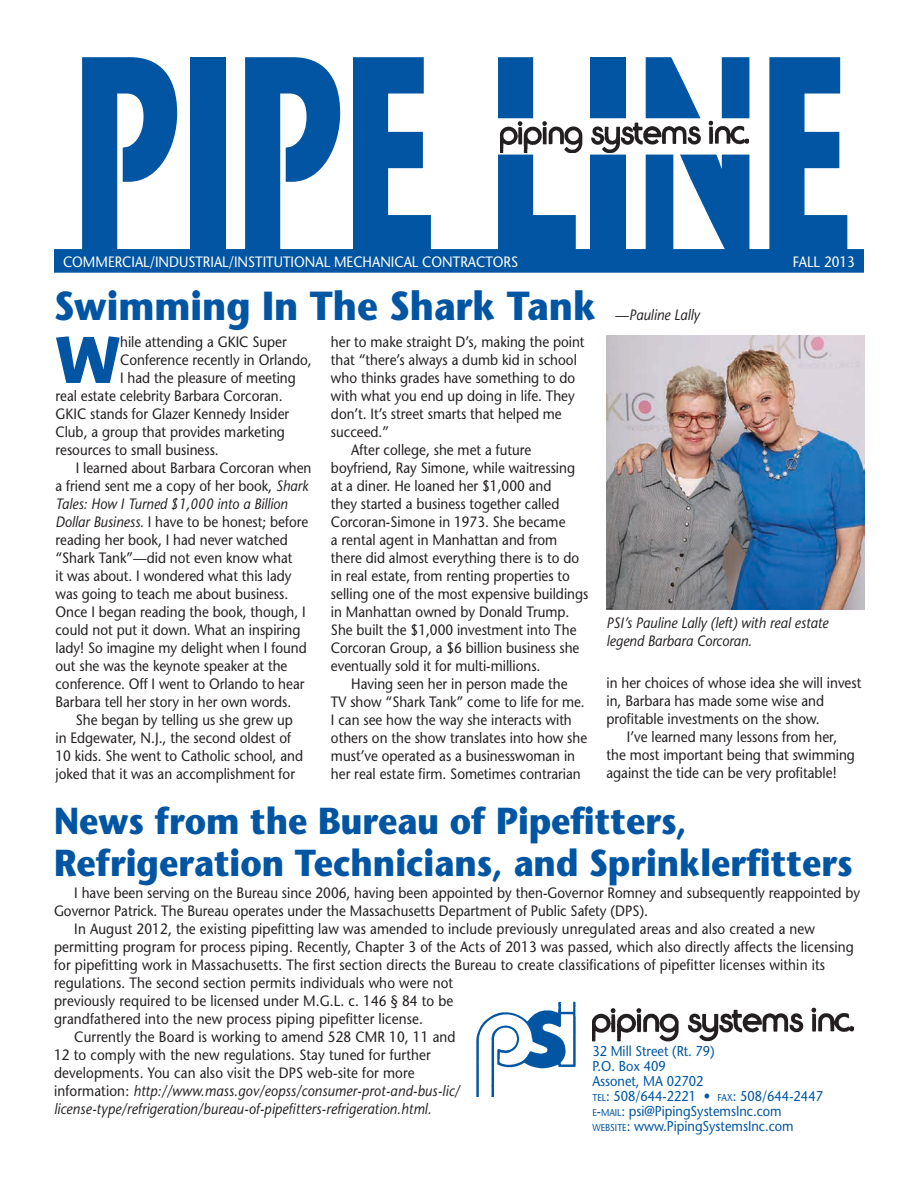
<style>
.page{position:relative;width:918px;height:1188px;background:#fff}
.page>*{position:absolute;margin:0;border:0;box-sizing:border-box;transform-origin:0 0}
.t1{font:700 277.5px "Stone Sans Std";color:#0155a2;scale:.6 1}
.t2{font:700 65.7px "Stone Sans Std";color:#0155a2;scale:.9 1}
.t3{font:700 40.5px "Stone Sans Std";color:#0155a2;scale:.9 1}
.t4{font:700 37.5px/42px "Stone Sans Std";color:#0155a2;scale:.9 1}
.t5{font:500 15px "Stone Sans Std";color:#231f20;scale:.9 1}
.t6{font:italic 500 15px/18px "Stone Sans Std";letter-spacing:.01em;color:#231f20;scale:.9 1}
.t7{font:500 15px "Stone Sans Std";color:#fff;scale:.9 1}
.t8{font:500 14.25px/15px "Stone Sans Std";color:#0155a2;scale:.9 1}
.s1{font-style:normal}
.s2{font-style:italic}
.s3{font-size:10.05px}
.s4{font-style:inherit}
</style>
<div class="page">
<div style="left:54px;top:249px;width:810px;height:24px;background:#0155a2;border:2px solid #0155a2"></div>
<img style="left:500px;top:121px;width:249px;height:32px">
<img style="left:592px;top:1008px;width:262px;height:33px">
<img style="left:477px;top:1001px;width:98px;height:96px">
<img style="left:607px;top:336px;width:257px;height:273px">
<h1 class="t1" style="left:72px;top:-11px;width:1301px">PIPE LINE</h1>
<p class="t7" style="left:63px;top:253px;width:507px">COMMERCIAL/INDUSTRIAL/INSTITUTIONAL MECHANICAL CONTRACTORS</p>
<h3 class="t3" style="left:54px;top:282px;width:604px">Swimming In The Shark Tank</h3>
<p class="t6" style="left:616px;top:306px;width:95px"><span class="s1">—</span>Pauline Lally</p>
<p class="t7" style="left:793px;top:253px;width:71px">FALL 2013</p>
<h2 class="t2" style="left:56px;top:321px;width:73px">W</h2>
<p class="t5" style="left:120px;top:333px;width:187px">hile attending a GKIC Super</p>
<p class="t5" style="left:331px;top:333px;width:283px">her to make straight D’s, making the point</p>
<p class="t5" style="left:331px;top:351px;width:275px">that “there’s always a dumb kid in school</p>
<p class="t5" style="left:331px;top:369px;width:273px">who thinks grades have something to do</p>
<p class="t5" style="left:331px;top:387px;width:272px">with what you end up doing in life. They</p>
<p class="t5" style="left:331px;top:405px;width:258px">don’t. It’s street smarts that helped me</p>
<p class="t5" style="left:331px;top:423px;width:66px">succeed.”</p>
<p class="t5" style="left:351px;top:441px;width:202px">After college, she met a future</p>
<p class="t5" style="left:331px;top:459px;width:273px">boyfriend, Ray Simone, while waitressing</p>
<p class="t5" style="left:331px;top:477px;width:246px">at a diner. He loaned her $1,000 and</p>
<p class="t5" style="left:331px;top:495px;width:255px">they started a business together called</p>
<p class="t5" style="left:331px;top:513px;width:262px">Corcoran-Simone in 1973. She became</p>
<p class="t5" style="left:331px;top:531px;width:253px">a rental agent in Manhattan and from</p>
<p class="t5" style="left:331px;top:549px;width:277px">there did almost everything there is to do</p>
<p class="t5" style="left:331px;top:567px;width:267px">in real estate, from renting properties to</p>
<p class="t5" style="left:331px;top:585px;width:288px">selling one of the most expensive buildings</p>
<p class="t5" style="left:331px;top:603px;width:266px">in Manhattan owned by Donald Trump.</p>
<p class="t5" style="left:331px;top:621px;width:274px">She built the $1,000 investment into The</p>
<p class="t5" style="left:331px;top:639px;width:278px">Corcoran Group, a $6 billion business she</p>
<p class="t5" style="left:331px;top:657px;width:234px">eventually sold it for multi-millions.</p>
<p class="t5" style="left:351px;top:675px;width:242px">Having seen her in person made the</p>
<p class="t5" style="left:331px;top:693px;width:284px">TV show “Shark Tank” come to life for me.</p>
<p class="t5" style="left:331px;top:711px;width:269px">I can see how the way she interacts with</p>
<p class="t5" style="left:331px;top:729px;width:286px">others on the show translates into how she</p>
<p class="t5" style="left:331px;top:747px;width:273px">must’ve operated as a businesswoman in</p>
<p class="t5" style="left:331px;top:765px;width:279px">her real estate firm. Sometimes contrarian</p>
<p class="t5" style="left:120px;top:351px;width:214px">Conference recently in Orlando,</p>
<p class="t5" style="left:120px;top:369px;width:197px">I had the pleasure of meeting</p>
<p class="t5" style="left:56px;top:387px;width:254px">real estate celebrity Barbara Corcoran.</p>
<p class="t5" style="left:56px;top:405px;width:261px">GKIC stands for Glazer Kennedy Insider</p>
<p class="t5" style="left:56px;top:423px;width:256px">Club, a group that provides marketing</p>
<p class="t5" style="left:56px;top:441px;width:183px">resources to small business.</p>
<p class="t5" style="left:76px;top:459px;width:263px">I learned about Barbara Corcoran when</p>
<p class="t5" style="left:56px;top:477px;width:282px">a friend sent me a copy of her book, <span class="s2">Shark</span></p>
<p class="t6" style="left:56px;top:495px;width:260px">Tales: How I Turned $1,000 into a Billion</p>
<p class="t5" style="left:56px;top:513px;width:283px"><span class="s2">Dollar Business.</span> I have to be honest; before</p>
<p class="t5" style="left:56px;top:531px;width:260px">reading her book, I had never watched</p>
<p class="t5" style="left:56px;top:549px;width:265px">“Shark Tank”—did not even know what</p>
<p class="t5" style="left:56px;top:567px;width:264px">it was about. I wondered what this lady</p>
<p class="t5" style="left:56px;top:585px;width:260px">was going to teach me about business.</p>
<p class="t5" style="left:56px;top:603px;width:280px">Once I began reading the book, though, I</p>
<p class="t5" style="left:56px;top:621px;width:274px">could not put it down. What an inspiring</p>
<p class="t5" style="left:56px;top:639px;width:281px">lady! So imagine my delight when I found</p>
<p class="t5" style="left:56px;top:657px;width:259px">out she was the keynote speaker at the</p>
<p class="t5" style="left:56px;top:675px;width:278px">conference. Off I went to Orlando to hear</p>
<p class="t5" style="left:56px;top:693px;width:264px">Barbara tell her story in her own words.</p>
<p class="t5" style="left:76px;top:711px;width:243px">She began by telling us she grew up</p>
<p class="t5" style="left:56px;top:729px;width:263px">in Edgewater, N.J., the second oldest of</p>
<p class="t5" style="left:56px;top:747px;width:277px">10 kids. She went to Catholic school, and</p>
<p class="t5" style="left:56px;top:765px;width:268px">joked that it was an accomplishment for</p>
<p class="t6" style="left:606px;top:614px;width:248px">PSI’s Pauline Lally (left) with real estate legend Barbara Corcoran.</p>
<p class="t5" style="left:606px;top:674px;width:285px">in her choices of whose idea she will invest</p>
<p class="t5" style="left:606px;top:692px;width:243px">in, Barbara has made some wise and</p>
<p class="t5" style="left:606px;top:710px;width:238px">profitable investments on the show.</p>
<p class="t5" style="left:627px;top:728px;width:235px">I’ve learned many lessons from her,</p>
<p class="t5" style="left:606px;top:746px;width:278px">the most important being that swimming</p>
<p class="t5" style="left:606px;top:764px;width:257px">against the tide can be very profitable!</p>
<h3 class="t4" style="left:54px;top:800px;width:889px">News from the Bureau of Pipefitters,<br>Refrigeration Technicians, and Sprinklerfitters</h3>
<p class="t5" style="left:74px;top:884px;width:875px">I have been serving on the Bureau since 2006, having been appointed by then-Governor Romney and subsequently reappointed by</p>
<p class="t5" style="left:54px;top:902px;width:662px">Governor Patrick. The Bureau operates under the Massachusetts Department of Public Safety (DPS).</p>
<p class="t5" style="left:74px;top:920px;width:825px">In August 2012, the existing pipefitting law was amended to include previously unregulated areas and also created a new</p>
<p class="t5" style="left:54px;top:938px;width:890px">permitting program for process piping. Recently, Chapter 3 of the Acts of 2013 was passed, which also directly affects the licensing</p>
<p class="t5" style="left:54px;top:956px;width:858px">for pipefitting work in Massachusetts. The first section directs the Bureau to create classifications of pipefitter licenses within its</p>
<p class="t5" style="left:54px;top:974px;width:445px">regulations. The second section permits individuals who were not</p>
<p class="t5" style="left:54px;top:992px;width:445px">previously required to be licensed under M.G.L. c. 146 § 84 to be</p>
<p class="t5" style="left:54px;top:1010px;width:412px">grandfathered into the new process piping pipefitter license.</p>
<p class="t5" style="left:74px;top:1028px;width:425px">Currently the Board is working to amend 528 CMR 10, 11 and</p>
<p class="t5" style="left:54px;top:1046px;width:420px">12 to comply with the new regulations. Stay tuned for further</p>
<p class="t5" style="left:54px;top:1064px;width:402px">developments. You can also visit the DPS web-site for more</p>
<p class="t6" style="left:54px;top:1082px;width:452px"><span class="s1">information:</span> http://www.mass.gov/eopss/consumer-prot-and-bus-lic/</p>
<p class="t6" style="left:54px;top:1100px;width:421px">license-type/refrigeration/bureau-of-pipefitters-refrigeration.html.</p>
<p class="t8" style="left:592px;top:1044px;width:258px">32 Mill Street (Rt. 79)<br>P.O. Box 409<br>Assonet, MA 02702<br><span class="s3">TEL</span>: 508/644-2221 • <span class="s3">FAX</span>: 508/644-2447<br><span class="s3">E</span><span class="s4">-</span><span class="s3">MAIL</span>: psi@PipingSystemsInc.com<br><span class="s3">WEBSITE</span>: www.PipingSystemsInc.com</p>
</div>
